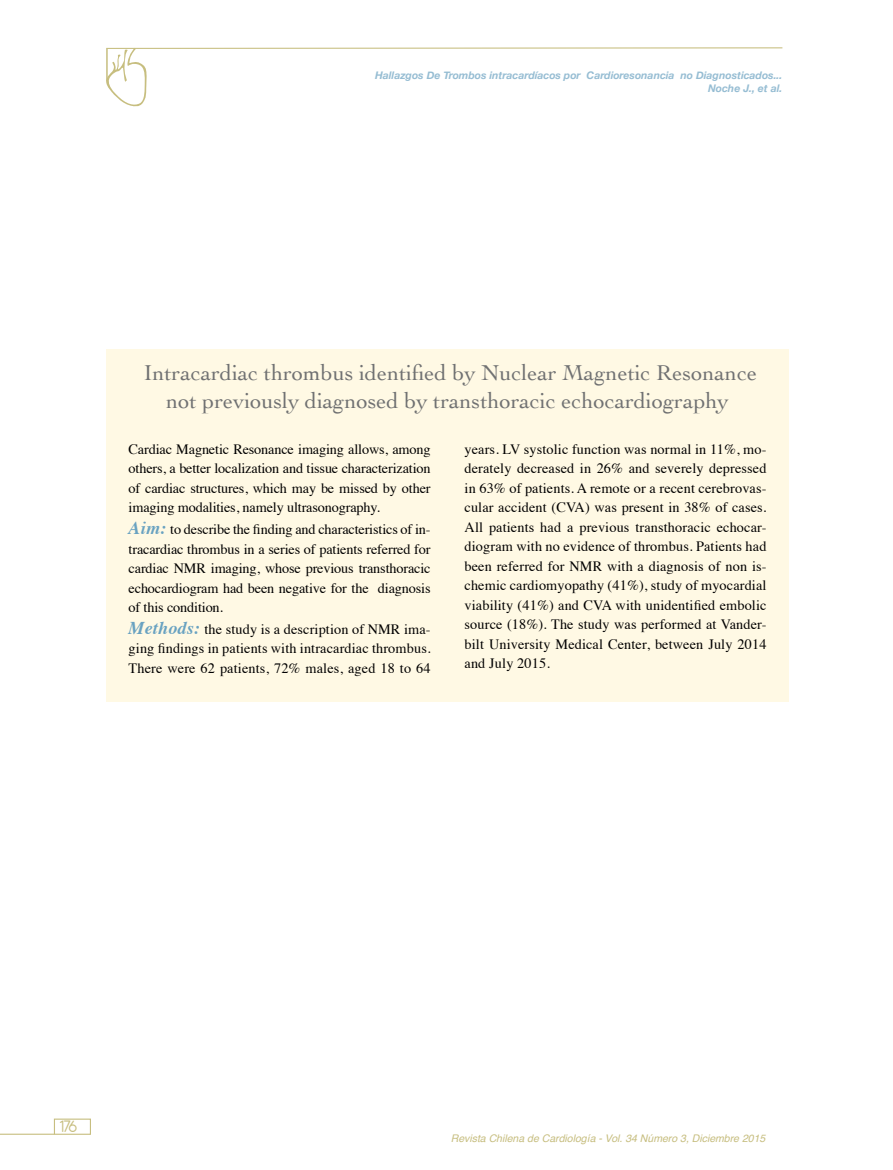
<style>
.page{position:relative;width:893px;height:1170px;background:#fff}
.page>*{position:absolute;margin:0;border:0;box-sizing:border-box;transform-origin:0 0}
.t1{font:22.5px/27px "Cochin";color:#707172;text-align:center}
.t2{font:18px "Antipasto";color:#c7be80}
.t3{font:14.25px/19.5px "Times";color:#000;text-align:justify}
.t4{font:italic 700 10.5px/12.6px "Helvetica Neue";color:#96bdd3;text-align:right}
.t5{font:italic 10.5px "Helvetica";color:#c7be80}
.s1{font-weight:700;font-style:italic;font-size:18px;color:#69a2c1}
</style>
<div class="page">
<hr style="left:0;top:1133px;width:54px;height:1px;background:#c7be80">
<div style="left:54px;top:1118px;width:37px;height:16px;border:1px solid #c7be80"></div>
<svg style="left:106px;top:47px;width:677px;height:60px"></svg>
<hr style="left:106px;top:49px;width:2px;height:32px;background:#c7be7f">
<div style="left:106px;top:349px;width:683px;height:353px;background:#fff9e4"></div>
<p class="t4" style="left:375px;top:69px;width:409px">Hallazgos De Trombos intracardíacos por Cardioresonancia no Diagnosticados...<br>Noche J., et al.</p>
<h1 class="t1" style="left:144px;top:359px;width:615px">Intracardiac thrombus identified by Nuclear Magnetic Resonance not previously diagnosed by transthoracic echocardiography</h1>
<p class="t3" style="left:129px;top:438px;width:303px">Cardiac Magnetic Resonance imaging allows, among others, a better localization and tissue characterization of cardiac structures, which may be missed by other imaging modalities, namely ultrasonography.</p>
<p class="t3" style="left:129px;top:518px;width:303px"><span class="s1">Aim:</span> to describe the finding and characteristics of in&shy;tracardiac thrombus in a series of patients referred for cardiac NMR imaging, whose previous transthoracic echocardiogram had been negative for the diagnosis of this condition.</p>
<p class="t3" style="left:129px;top:618px;width:303px"><span class="s1">Methods:</span> the study is a description of NMR ima&shy;ging findings in patients with intracardiac thrombus.<br>There were 62 patients, 72% males, aged 18 to 64</p>
<p class="t3" style="left:465px;top:438px;width:303px">years. LV systolic function was normal in 11%, mo&shy;derately decreased in 26% and severely depressed in 63% of patients. A remote or a recent cerebrovas&shy;cular accident (CVA) was present in 38% of cases.<br>All patients had a previous transthoracic echocar&shy;diogram with no evidence of thrombus. Patients had been referred for NMR with a diagnosis of non is&shy;chemic cardiomyopathy (41%), study of myocardial viability (41%) and CVA with unidentified embolic source (18%). The study was performed at Vander&shy;bilt University Medical Center, between July 2014 and July 2015.</p>
<p class="t2" style="left:60px;top:1115px;width:18px">176</p>
<p class="t5" style="left:451px;top:1129px;width:316px">Revista Chilena de Cardiología - Vol. 34 Número 3, Diciembre 2015</p>
</div>
